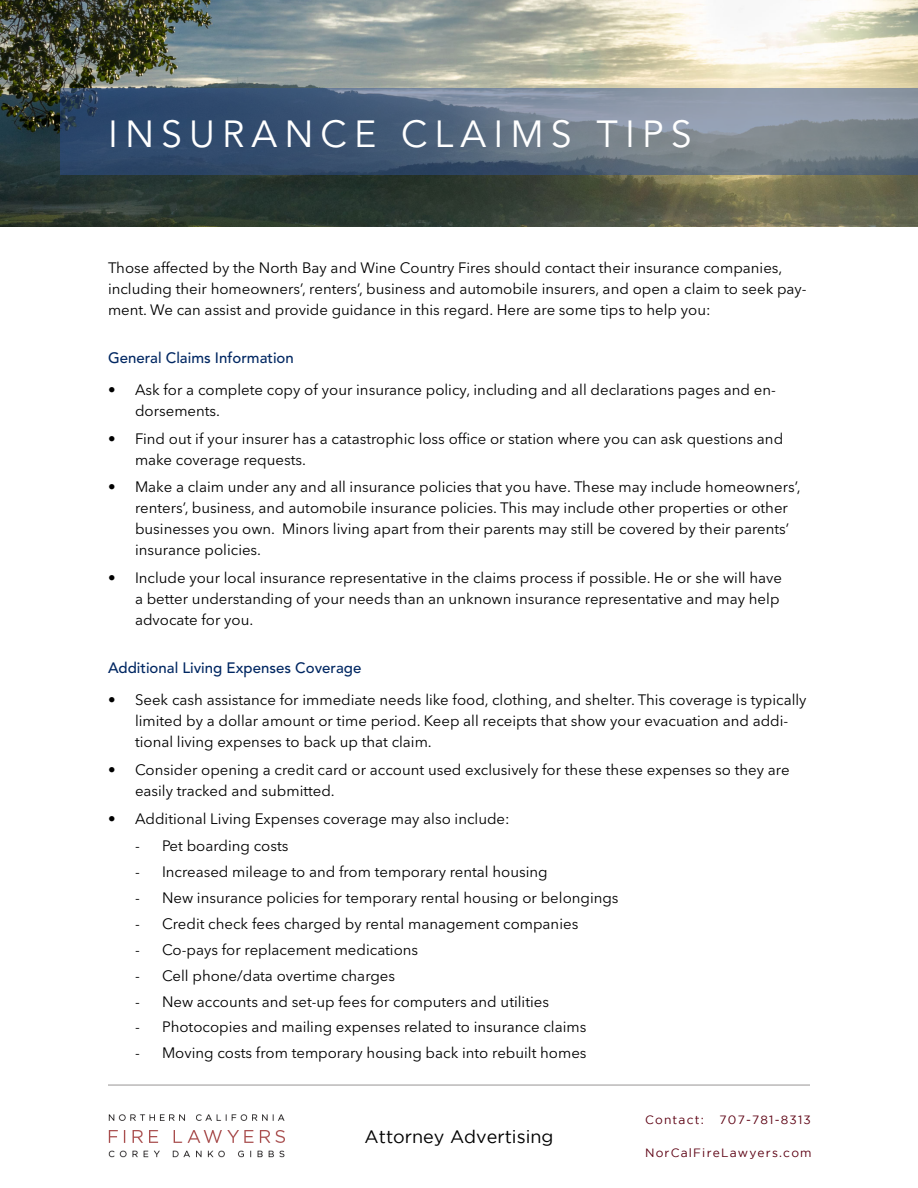
<style>
.page{position:relative;width:918px;height:1188px;background:#fff}
.page>*{position:absolute;margin:0;border:0;box-sizing:border-box;transform-origin:0 0}
.t1{font:37.5px "Avenir LT Std";letter-spacing:.19em;color:#fff}
.t2{font:18px "Gotham";color:#010000}
.t3{font:15px/21px "Avenir Next LT Pro";color:#000}
.t4{font:500 15px "Avenir LT Std";color:#002762}
.t5{font:12px "Gotham";letter-spacing:.1em;color:#5d0213}
</style>
<div class="page">
<img style="left:0;top:0;width:918px;height:227px">
<svg style="left:60px;top:89px;width:858px;height:86px;background:#5a6c82"></svg>
<hr style="left:108px;top:1084px;width:702px;height:2px;background:#bab8b8">
<img style="left:108px;top:1114px;width:177px;height:44px">
<h1 class="t1" style="left:108px;top:113px;width:585px">INSURANCE CLAIMS TIPS</h1>
<p class="t3" style="left:108px;top:257px;width:700px">Those affected by the North Bay and Wine Country Fires should contact their insurance companies, including their homeowners’, renters’, business and automobile insurers, and open a claim to seek pay&shy;ment. We can assist and provide guidance in this regard. Here are some tips to help you:</p>
<p class="t4" style="left:108px;top:349px;width:187px">General Claims Information</p>
<p class="t3" style="left:135px;top:379px;width:643px;text-indent:-27px">• Ask for a complete copy of your insurance policy, including and all declarations pages and en&shy;dorsements.</p>
<p class="t3" style="left:135px;top:428px;width:650px;text-indent:-27px">• Find out if your insurer has a catastrophic loss office or station where you can ask questions and make coverage requests.</p>
<p class="t3" style="left:135px;top:477px;width:667px;text-indent:-27px">• Make a claim under any and all insurance policies that you have. These may include homeowners’, renters’, business, and automobile insurance policies. This may include other properties or other businesses you own. Minors living apart from their parents may still be covered by their parents’ insurance policies.</p>
<p class="t3" style="left:135px;top:567px;width:649px;text-indent:-27px">• Include your local insurance representative in the claims process if possible. He or she will have a better understanding of your needs than an unknown insurance representative and may help advocate for you.</p>
<p class="t4" style="left:108px;top:659px;width:255px">Additional Living Expenses Coverage</p>
<p class="t3" style="left:135px;top:690px;width:673px;text-indent:-27px">• Seek cash assistance for immediate needs like food, clothing, and shelter. This coverage is typically limited by a dollar amount or time period. Keep all receipts that show your evacuation and addi&shy;tional living expenses to back up that claim.</p>
<p class="t3" style="left:135px;top:759px;width:656px;text-indent:-27px">• Consider opening a credit card or account used exclusively for these these expenses so they are easily tracked and submitted.</p>
<p class="t3" style="left:108px;top:808px;width:403px">• Additional Living Expenses coverage may also include:</p>
<p class="t3" style="left:135px;top:836px;width:155px">- Pet boarding costs</p>
<p class="t3" style="left:135px;top:862px;width:414px">- Increased mileage to and from temporary rental housing</p>
<p class="t3" style="left:135px;top:887px;width:485px">- New insurance policies for temporary rental housing or belongings</p>
<p class="t3" style="left:135px;top:913px;width:445px">- Credit check fees charged by rental management companies</p>
<p class="t3" style="left:135px;top:939px;width:285px">- Co-pays for replacement medications</p>
<p class="t3" style="left:135px;top:965px;width:262px">- Cell phone/data overtime charges</p>
<p class="t3" style="left:135px;top:991px;width:416px">- New accounts and set-up fees for computers and utilities</p>
<p class="t3" style="left:135px;top:1017px;width:453px">- Photocopies and mailing expenses related to insurance claims</p>
<p class="t3" style="left:135px;top:1043px;width:453px">- Moving costs from temporary housing back into rebuilt homes</p>
<p class="t2" style="left:365px;top:1126px;width:190px">Attorney Advertising</p>
<p class="t5" style="left:645px;top:1113px;width:60px">Contact:</p>
<p class="t5" style="left:720px;top:1113px;width:93px">707-781-8313</p>
<p class="t5" style="left:645px;top:1146px;width:168px">NorCalFireLawyers.com</p>
</div>
